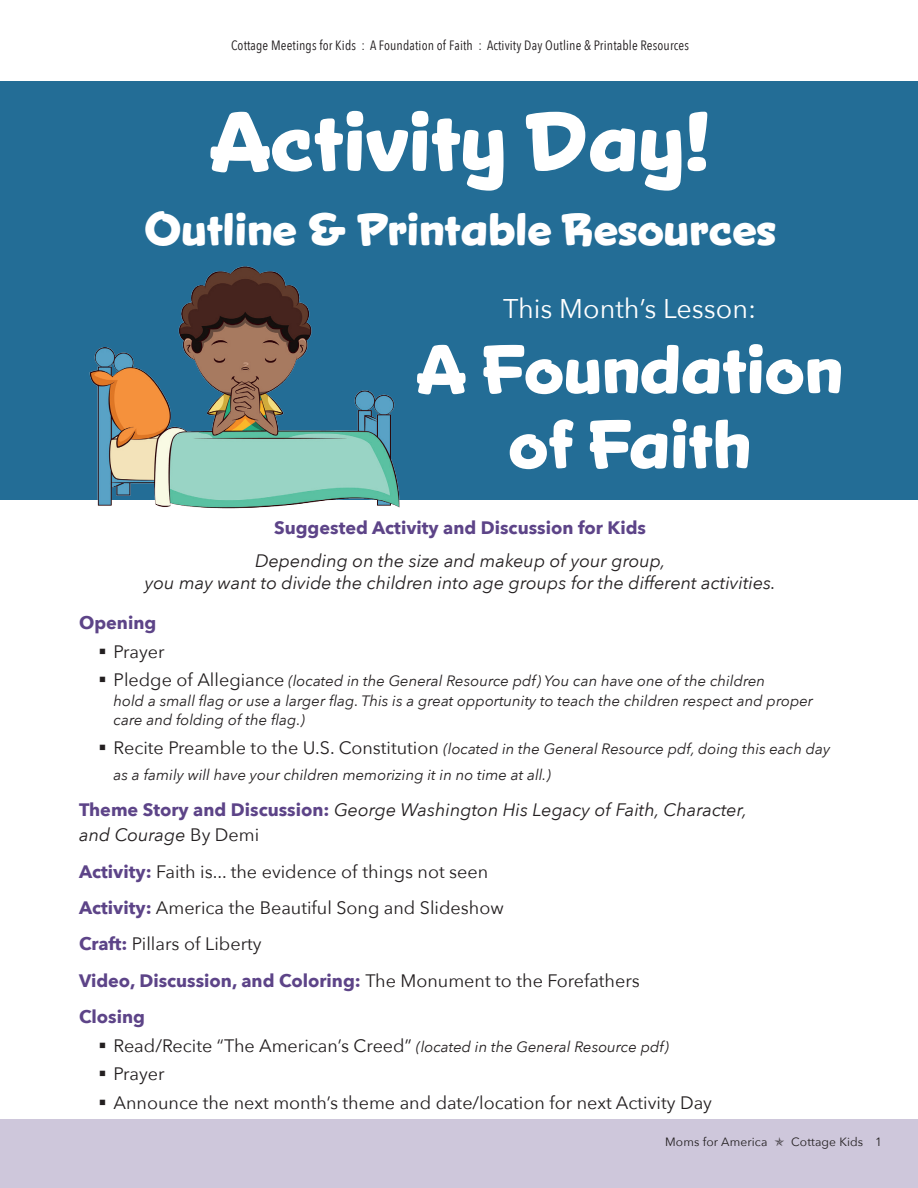
<style>
.page{position:relative;width:918px;height:1188px;background:#fff}
.page>*{position:absolute;margin:0;border:0;box-sizing:border-box;transform-origin:0 0}
.t1{font:700 82.5px "Snicker";color:#fff}
.t2{font:700 67.5px/75px "Snicker";color:#fff;text-align:center}
.t3{font:700 45px "Snicker";color:#fff}
.t4{font:27px "Avenir Next";color:#fff}
.t5{font:18px/36.3px "Avenir Next";color:#231f20}
.t6{font:italic 18px/25.5px "Avenir Next";color:#231f20}
.t7{font:700 18px "Avenir Next";color:#5d4488}
.t8{font:italic 15px/19.5px "Avenir Next";color:#231f20}
.t9{font:13.5px "Avenir Next Condensed";letter-spacing:.01em;color:#231f20}
.t10{font:12px "Avenir Next";letter-spacing:.01em;color:#231f20}
.s1{font-style:normal;font-size:18px}
.s2{font-weight:700;font-style:normal;color:#5d4488}
.s3{font-style:normal}
.s4{font-weight:700;color:#5d4488}
.s5{font-family:"Arial Unicode MS"}
</style>
<div class="page">
<div style="left:0;top:81px;width:918px;height:419px;background:#236d96"></div>
<div style="left:0;top:1119px;width:918px;height:69px;background:#cec7db"></div>
<img style="left:89px;top:266px;width:311px;height:243px">
<p class="t9" style="left:231px;top:33px;width:459px">Cottage Meetings for Kids : A Foundation of Faith : Activity Day Outline &amp; Printable Resources</p>
<h1 class="t1" style="left:210px;top:88px;width:502px">Activity Day!</h1>
<h3 class="t3" style="left:144px;top:201px;width:633px">Outline &amp; Printable Resources</h3>
<h3 class="t4" style="left:503px;top:286px;width:254px">This Month’s Lesson:</h3>
<h2 class="t2" style="left:417px;top:333px;width:428px">A Foundation of Faith</h2>
<p class="t7" style="left:274px;top:512px;width:373px">Suggested Activity and Discussion for Kids</p>
<p class="t6" style="left:145px;top:549px;width:633px;line-height:21.6px;text-align:center">Depending on the size and makeup of your group,<br>you may want to divide the children into age groups for the different activities.</p>
<p class="t7" style="left:79px;top:607px;width:79px">Opening</p>
<p class="t5" style="left:99px;top:633px;width:68px">▪ Prayer</p>
<p class="t8" style="left:114px;top:671px;width:701px;text-indent:-15px">▪ <span class="s1">Pledge of Allegiance</span> (located in the General Resource pdf) You can have one of the children<br>hold a small flag or use a larger flag. This is a great opportunity to teach the children respect and proper care and folding of the flag.)</p>
<p class="t8" style="left:114px;top:736px;width:718px;line-height:25.5px;text-indent:-15px">▪ <span class="s1">Recite Preamble to the U.S. Constitution</span> (located in the General Resource pdf, doing this each day as a family will have your children memorizing it in no time at all.)</p>
<p class="t6" style="left:79px;top:796px;width:670px"><span class="s2">Theme Story and Discussion:</span> George Washington His Legacy of Faith, Character, and Courage <span class="s3">By Demi</span></p>
<p class="t5" style="left:79px;top:853px;width:562px"><span class="s4">Activity:</span> Faith is... the evidence of things not seen<br><span class="s4">Activity:</span> America the Beautiful Song and Slideshow<br><span class="s4">Craft:</span> Pillars of Liberty<br><span class="s4">Video, Discussion, and Coloring:</span> The Monument to the Forefathers <span class="s4">Closing</span></p>
<p class="t8" style="left:99px;top:1036px;width:572px">▪ <span class="s1">Read/Recite “The American’s Creed”</span> (located in the General Resource pdf)</p>
<p class="t5" style="left:99px;top:1055px;width:68px">▪ Prayer</p>
<p class="t5" style="left:99px;top:1084px;width:615px">▪ Announce the next month’s theme and date/location for next Activity Day</p>
<p class="t10" style="left:665px;top:1132px;width:218px">Moms for America <span class="s5">✯</span> Cottage Kids 1</p>
</div>
